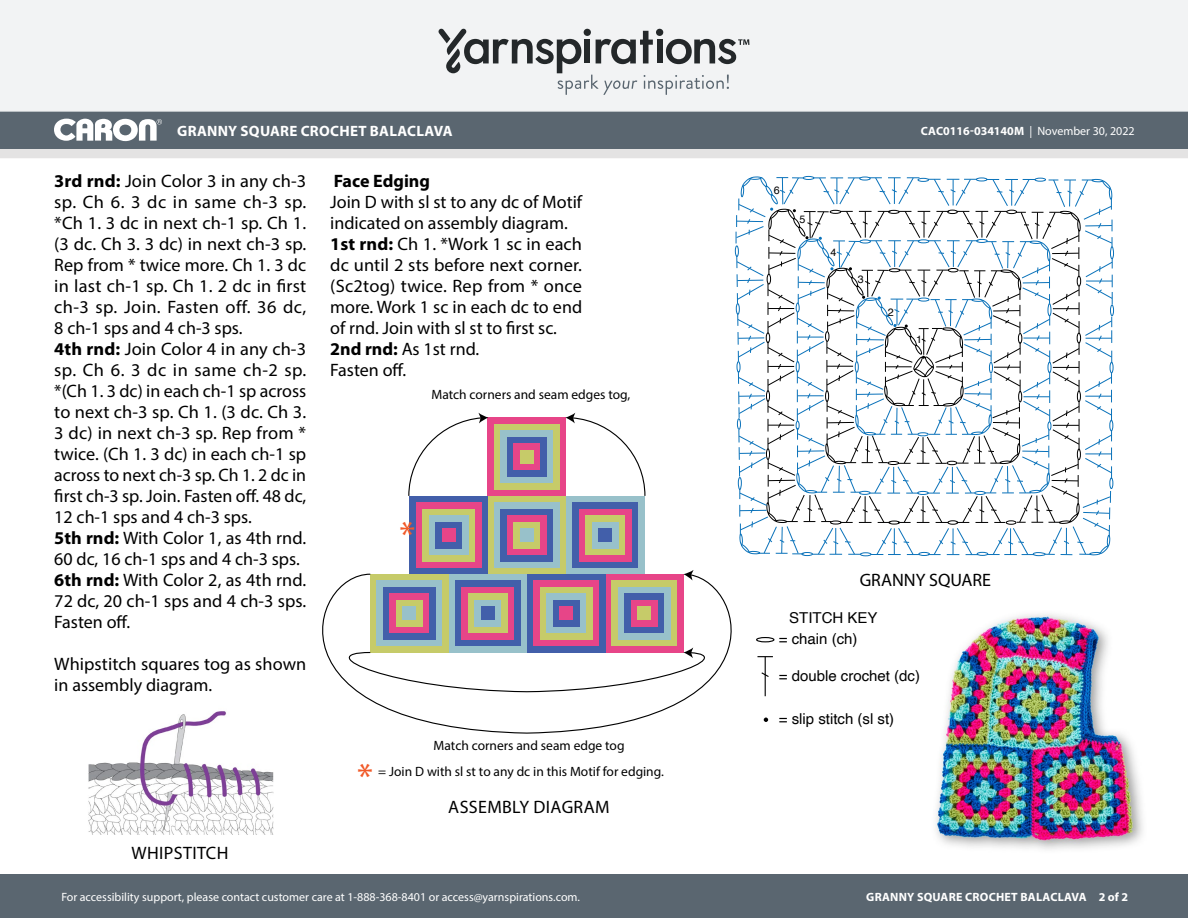
<style>
.page{position:relative;width:1188px;height:918px;background:#fff}
.page>*{position:absolute;margin:0;border:0;box-sizing:border-box;transform-origin:0 0}
.t1{font:38.25px "Myriad Pro";color:#f15a29}
.Body_-__Auto_Style_w{font:18px/21px "Myriad Pro";color:#000;text-align:justify}
.Diagram___Schematic{font:18px "Myriad Pro";letter-spacing:.02em;color:#000}
.Body_-__Auto_Style_w-2{font:700 18px "Myriad Pro";color:#000}
.t2{font:15px/20.1px "Helvetica";color:#000}
.t3{font:700 15px "Myriad Pro";letter-spacing:.02em;color:#fff}
.t4{font:13.5px "Myriad Pro";color:#000}
.t5{font:12px "Myriad Pro";color:#fff}
.t6{font:700 12px "Myriad Pro";letter-spacing:.02em;color:#fff}
.t7{font:10.65px "Helvetica";color:#000}
.s1{font-weight:700}
</style>
<div class="page">
<div style="left:0;top:875px;width:1188px;height:43px;background:#5a6670"></div>
<div style="left:0;top:149px;width:1188px;height:9px;background:#e4e3e3"></div>
<div style="left:0;top:111px;width:1188px;height:38px;background:#5a6670"></div>
<div style="left:0;top:0;width:1188px;height:112px;background:#f2f3f4"></div>
<svg style="left:438px;top:29px;width:311px;height:66px"></svg>
<svg style="left:54px;top:119px;width:108px;height:22px"></svg>
<img style="left:934px;top:613px;width:209px;height:237px">
<div style="left:488px;top:418px;width:78px;height:78px;background:#e74588"></div>
<div style="left:494px;top:424px;width:66px;height:65px;background:#c6cb69"></div>
<div style="left:501px;top:431px;width:52px;height:52px;background:#98c1ca"></div>
<div style="left:507px;top:437px;width:39px;height:39px;background:#425faa"></div>
<div style="left:514px;top:444px;width:26px;height:26px;background:#e74588"></div>
<div style="left:520px;top:450px;width:13px;height:13px;background:#c6cb69"></div>
<div style="left:566px;top:496px;width:78px;height:78px;background:#98c1ca"></div>
<div style="left:573px;top:502px;width:65px;height:66px;background:#425faa"></div>
<div style="left:579px;top:509px;width:52px;height:52px;background:#e74588"></div>
<div style="left:586px;top:515px;width:39px;height:40px;background:#c6cb69"></div>
<div style="left:592px;top:522px;width:26px;height:26px;background:#98c1ca"></div>
<div style="left:599px;top:529px;width:13px;height:13px;background:#425faa"></div>
<div style="left:488px;top:496px;width:78px;height:78px;background:#c6cb69"></div>
<div style="left:494px;top:502px;width:66px;height:66px;background:#98c1ca"></div>
<div style="left:501px;top:509px;width:52px;height:52px;background:#425faa"></div>
<div style="left:507px;top:515px;width:39px;height:40px;background:#e74588"></div>
<div style="left:514px;top:522px;width:26px;height:26px;background:#c6cb69"></div>
<div style="left:520px;top:529px;width:13px;height:13px;background:#98c1ca"></div>
<div style="left:409px;top:496px;width:79px;height:78px;background:#425faa"></div>
<div style="left:416px;top:502px;width:65px;height:66px;background:#e74588"></div>
<div style="left:422px;top:509px;width:53px;height:52px;background:#c6cb69"></div>
<div style="left:429px;top:515px;width:39px;height:40px;background:#98c1ca"></div>
<div style="left:436px;top:522px;width:26px;height:26px;background:#425faa"></div>
<div style="left:442px;top:529px;width:13px;height:13px;background:#e74588"></div>
<svg style="left:408px;top:413px;width:80px;height:83px"></svg>
<svg style="left:565px;top:413px;width:81px;height:84px"></svg>
<svg style="left:322px;top:573px;width:410px;height:156px"></svg>
<svg style="left:683px;top:570px;width:11px;height:11px"></svg>
<svg style="left:322px;top:647px;width:410px;height:44px"></svg>
<img style="left:88px;top:711px;width:185px;height:124px">
<div style="left:756px;top:637px;width:18px;height:5px;border:1px solid #000;border-radius:50%"></div>
<svg style="left:757px;top:656px;width:16px;height:1px"></svg>
<hr style="left:765px;top:657px;width:1px;height:39px;background:#000">
<svg style="left:761px;top:671px;width:8px;height:7px"></svg>
<svg style="left:764px;top:718px;width:4px;height:4px"></svg>
<div style="left:735px;top:245px;width:4px;height:12px;border:1px solid #0b72ba;border-radius:50%"></div>
<svg style="left:736px;top:176px;width:378px;height:380px"></svg>
<p class="t3" style="left:177px;top:121px;width:277px">GRANNY SQUARE CROCHET BALACLAVA</p>
<p class="t5" style="left:921px;top:124px;width:216px"><span class="s1">CAC0116-034140M</span> | November 30, 2022</p>
<p class="Body_-__Auto_Style_w" style="left:54px;top:170px;width:254px"><span class="s1">3rd rnd:</span> Join Color 3 in any ch-3 sp. Ch 6. 3 dc in same ch-3 sp. *Ch 1. 3 dc in next ch-1 sp. Ch 1. (3 dc. Ch 3. 3 dc) in next ch-3 sp.<br>Rep from * twice more. Ch 1. 3 dc in last ch-1 sp. Ch 1. 2 dc in first ch-3 sp. Join. Fasten off. 36 dc, 8 ch-1 sps and 4 ch-3 sps.</p>
<p class="Body_-__Auto_Style_w" style="left:54px;top:338px;width:254px"><span class="s1">4th rnd:</span> Join Color 4 in any ch-3 sp. Ch 6. 3 dc in same ch-2 sp. *(Ch 1. 3 dc) in each ch-1 sp across to next ch-3 sp. Ch 1. (3 dc. Ch 3.<br>3 dc) in next ch-3 sp. Rep from * twice. (Ch 1. 3 dc) in each ch-1 sp across to next ch-3 sp. Ch 1. 2 dc in first ch-3 sp. Join. Fasten off. 48 dc, 12 ch-1 sps and 4 ch-3 sps.</p>
<p class="Body_-__Auto_Style_w" style="left:54px;top:527px;width:254px"><span class="s1">5th rnd:</span> With Color 1, as 4th rnd.<br>60 dc, 16 ch-1 sps and 4 ch-3 sps.</p>
<p class="Body_-__Auto_Style_w" style="left:54px;top:569px;width:254px"><span class="s1">6th rnd:</span> With Color 2, as 4th rnd.<br>72 dc, 20 ch-1 sps and 4 ch-3 sps.<br>Fasten off.</p>
<p class="Body_-__Auto_Style_w" style="left:54px;top:653px;width:253px">Whipstitch squares tog as shown in assembly diagram.</p>
<p class="Diagram___Schematic" style="left:132px;top:842px;width:98px">WHIPSTITCH</p>
<p class="Body_-__Auto_Style_w-2" style="left:334px;top:169px;width:98px">Face Edging</p>
<p class="Body_-__Auto_Style_w" style="left:330px;top:191px;width:253px">Join D with sl st to any dc of Motif indicated on assembly diagram.</p>
<p class="Body_-__Auto_Style_w" style="left:330px;top:233px;width:253px"><span class="s1">1st rnd:</span> Ch 1. *Work 1 sc in each dc until 2 sts before next corner. (Sc2tog) twice. Rep from * once more. Work 1 sc in each dc to end of rnd. Join with sl st to first sc.</p>
<p class="Body_-__Auto_Style_w" style="left:330px;top:338px;width:151px"><span class="s1">2nd rnd:</span> As 1st rnd.</p>
<p class="Body_-__Auto_Style_w" style="left:330px;top:359px;width:77px">Fasten off.</p>
<p class="t4" style="left:431px;top:386px;width:200px">Match corners and seam edges tog,</p>
<p class="t1" style="left:399px;top:512px;width:17px">*</p>
<p class="t4" style="left:434px;top:737px;width:193px">Match corners and seam edge tog</p>
<p class="t1" style="left:357px;top:754px;width:17px">*</p>
<p class="t4" style="left:378px;top:763px;width:287px">= Join D with sl st to any dc in this Motif for edging.</p>
<p class="Diagram___Schematic" style="left:448px;top:796px;width:163px">ASSEMBLY DIAGRAM</p>
<p class="t7" style="left:774px;top:182px;width:7px">6</p>
<p class="t7" style="left:800px;top:211px;width:7px">5</p>
<p class="t7" style="left:830px;top:244px;width:7px">4</p>
<p class="t7" style="left:858px;top:271px;width:7px">3</p>
<p class="t7" style="left:888px;top:304px;width:7px">2</p>
<p class="t7" style="left:916px;top:331px;width:7px">1</p>
<p class="Body_-__Auto_Style_w" style="left:860px;top:569px;width:133px">GRANNY SQUARE</p>
<p class="t2" style="left:779px;top:609px;width:100px;text-indent:11px">STITCH KEY = chain (ch)</p>
<p class="t2" style="left:779px;top:666px;width:143px">= double crochet (dc)</p>
<p class="t2" style="left:779px;top:709px;width:117px">= slip stitch (sl st)</p>
<p class="t5" style="left:61px;top:889px;width:520px">For accessibility support, please contact customer care at 1-888-368-8401 or access@yarnspirations.com.</p>
<p class="t6" style="left:866px;top:889px;width:263px">GRANNY SQUARE CROCHET BALACLAVA 2 of 2</p>
</div>
